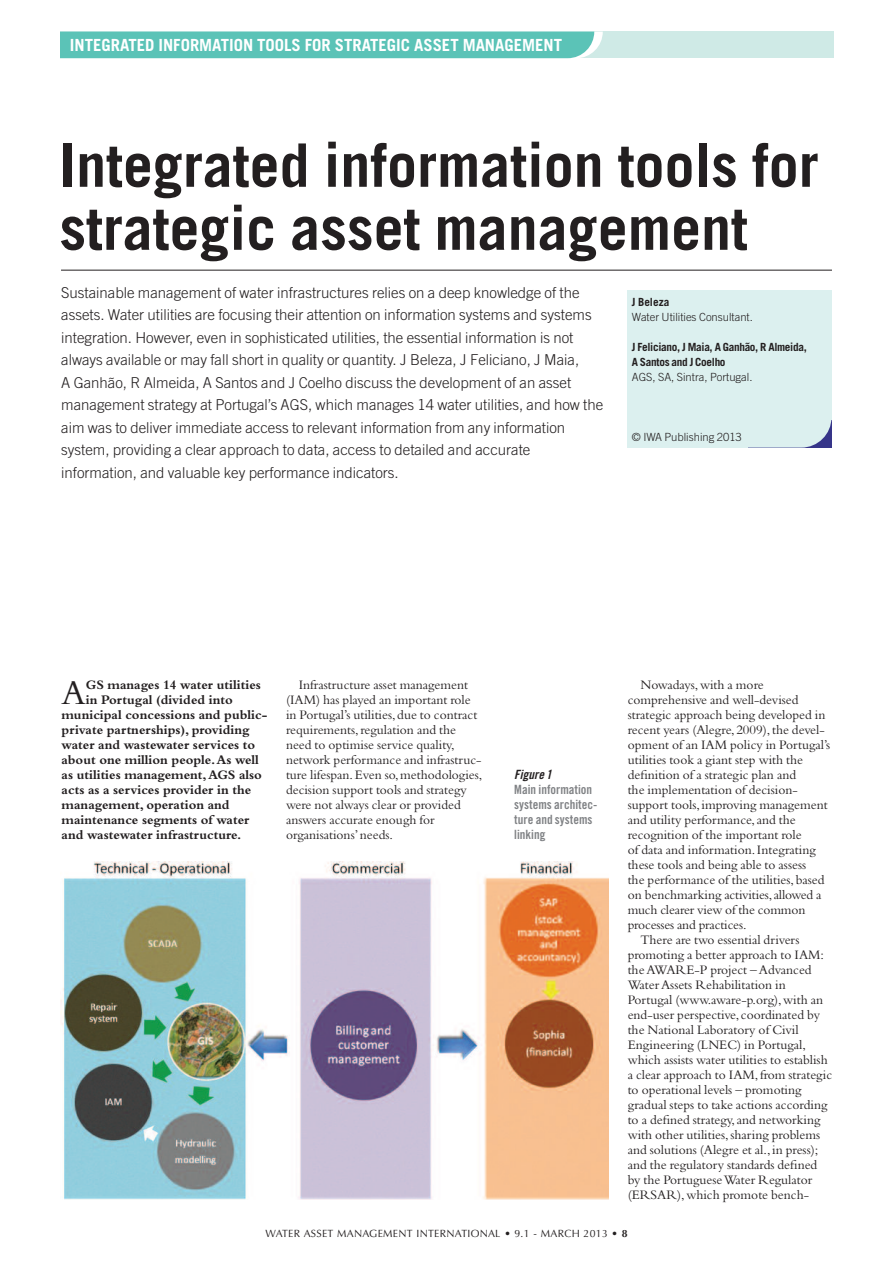
<style>
.page{position:relative;width:893px;height:1263px;background:#fff}
.page>*{position:absolute;margin:0;border:0;box-sizing:border-box;transform-origin:0 0}
.t1{font:700 60px/63px "Trade Gothic";color:#231f20}
.t2{font:35.7px "Bembo";color:#231f20}
.t3{font:700 16.8px "Trade Gothic";color:#fff}
.t4{font:300 15px/22.5px "Trade Gothic";color:#231f20}
.t5{font:13.5px/15px "Bembo";color:#231f20}
.t6{font:700 13.5px "Bembo";color:#231f20}
.t7{font:12.75px/15px "Trade Gothic Bold Cond Twenty";color:#808285}
.t8{font:12.75px "Trade Gothic Bold Cond Twenty Obl";color:#231f20}
.t9{font:300 11.25px "Trade Gothic";color:#231f20}
.t10{font:700 11.25px/15px "Trade Gothic";letter-spacing:-.03em;color:#231f20}
.t11{font:10.5px "Optima";letter-spacing:.03em;color:#231f20}
.s1{font-weight:700}
</style>
<div class="page">
<svg style="left:60px;top:58px;width:511px;height:1px"></svg>
<div style="left:60px;top:32px;width:773px;height:26px;background:#cfeae6"></div>
<div style="left:60px;top:32px;width:543px;height:26px;background:#5bc3b7"></div>
<hr style="left:61px;top:270px;width:771px;height:1px;background:#231f20">
<img style="left:60px;top:862px;width:548px;height:338px">
<div style="left:692px;top:387px;width:139px;height:61px;background:#dcf0ef;border-radius:30px"></div>
<div style="left:627px;top:290px;width:204px;height:129px;background:#dcf0ef"></div>
<div style="left:627px;top:382px;width:121px;height:66px;background:#dcf0ef"></div>
<p class="t3" style="left:70px;top:39px;width:494px">INTEGRATED INFORMATION TOOLS FOR STRATEGIC ASSET MANAGEMENT</p>
<h1 class="t1" style="left:60px;top:139px;width:761px">Integrated information tools for strategic asset management</h1>
<p class="t4" style="left:61px;top:282px;width:543px">Sustainable management of water infrastructures relies on a deep knowledge of the assets. Water utilities are focusing their attention on information systems and systems integration. However, even in sophisticated utilities, the essential information is not always available or may fall short in quality or quantity. J Beleza, J Feliciano, J Maia,<br>A Ganhão, R Almeida, A Santos and J Coelho discuss the development of an asset management strategy at Portugal’s AGS, which manages 14 water utilities, and how the aim was to deliver immediate access to relevant information from any information system, providing a clear approach to data, access to detailed and accurate information, and valuable key performance indicators.</p>
<p class="t10" style="left:632px;top:296px;width:39px">J Beleza</p>
<p class="t9" style="left:632px;top:313px;width:123px">Water Utilities Consultant.</p>
<p class="t10" style="left:632px;top:341px;width:177px">J Feliciano, J Maia, A Ganhão, R Almeida,<br>A Santos and J Coelho</p>
<p class="t9" style="left:632px;top:373px;width:122px">AGS, SA, Sintra, Portugal.</p>
<p class="t9" style="left:632px;top:433px;width:112px">© IWA Publishing 2013</p>
<h2 class="t2" style="left:62px;top:680px;width:26px">A</h2>
<p class="t6" style="left:86px;top:680px;width:177px">GS manages 14 water utilities</p>
<p class="t6" style="left:86px;top:695px;width:149px">in Portugal (divided into</p>
<p class="t6" style="left:62px;top:710px;width:207px">municipal concessions and public-</p>
<p class="t6" style="left:62px;top:725px;width:189px">private partnerships), providing</p>
<p class="t6" style="left:62px;top:740px;width:195px">water and wastewater services to</p>
<p class="t6" style="left:62px;top:755px;width:199px">about one million people.As well</p>
<p class="t6" style="left:62px;top:770px;width:202px">as utilities management,AGS also</p>
<p class="t6" style="left:62px;top:785px;width:191px">acts as a services provider in the</p>
<p class="t6" style="left:62px;top:800px;width:170px">management, operation and</p>
<p class="t6" style="left:62px;top:815px;width:189px">maintenance segments of water</p>
<p class="t6" style="left:62px;top:830px;width:181px">and wastewater infrastructure.</p>
<p class="t5" style="left:286px;top:678px;width:198px;text-indent:13px">Infrastructure asset management (IAM) has played an important role in Portugal’s utilities,due to contract requirements,regulation and the need to optimise service quality, network performance and infrastruc&shy;ture lifespan.Even so,methodologies, decision support tools and strategy were not always clear or provided answers accurate enough for organisations’needs.</p>
<p class="t8" style="left:514px;top:769px;width:39px">Figure 1</p>
<p class="t7" style="left:514px;top:783px;width:84px">Main information systems architec&shy;ture and systems linking</p>
<p class="t5" style="left:640px;top:678px;width:125px">Nowadays,with a more</p>
<p class="t5" style="left:628px;top:693px;width:172px">comprehensive and well-devised</p>
<p class="t5" style="left:628px;top:708px;width:199px">strategic approach being developed in</p>
<p class="t5" style="left:628px;top:723px;width:199px">recent years (Alegre,2009),the devel-</p>
<p class="t5" style="left:628px;top:738px;width:204px">opment of an IAM policy in Portugal’s</p>
<p class="t5" style="left:628px;top:753px;width:177px">utilities took a giant step with the</p>
<p class="t5" style="left:628px;top:768px;width:170px">definition of a strategic plan and</p>
<p class="t5" style="left:628px;top:783px;width:172px">the implementation of decision-</p>
<p class="t5" style="left:628px;top:798px;width:202px">support tools,improving management</p>
<p class="t5" style="left:628px;top:813px;width:170px">and utility performance,and the</p>
<p class="t5" style="left:628px;top:828px;width:175px">recognition of the important role</p>
<p class="t5" style="left:628px;top:843px;width:190px">of data and information.Integrating</p>
<p class="t5" style="left:628px;top:858px;width:180px">these tools and being able to assess</p>
<p class="t5" style="left:628px;top:873px;width:198px">the performance of the utilities,based</p>
<p class="t5" style="left:628px;top:888px;width:195px">on benchmarking activities,allowed a</p>
<p class="t5" style="left:628px;top:903px;width:179px">much clearer view of the common</p>
<p class="t5" style="left:628px;top:918px;width:120px">processes and practices.</p>
<p class="t5" style="left:640px;top:933px;width:160px">There are two essential drivers</p>
<p class="t5" style="left:628px;top:948px;width:198px">promoting a better approach to IAM:</p>
<p class="t5" style="left:628px;top:963px;width:185px">theAWARE-P project –Advanced</p>
<p class="t5" style="left:628px;top:978px;width:160px">WaterAssets Rehabilitation in</p>
<p class="t5" style="left:628px;top:993px;width:197px">Portugal (www.aware-p.org),with an</p>
<p class="t5" style="left:628px;top:1008px;width:194px">end-user perspective, coordinated by</p>
<p class="t5" style="left:628px;top:1023px;width:172px">the National Laboratory of Civil</p>
<p class="t5" style="left:628px;top:1038px;width:180px">Engineering (LNEC) in Portugal,</p>
<p class="t5" style="left:628px;top:1053px;width:202px">which assists water utilities to establish</p>
<p class="t5" style="left:628px;top:1068px;width:206px">a clear approach to IAM,from strategic</p>
<p class="t5" style="left:628px;top:1083px;width:175px">to operational levels – promoting</p>
<p class="t5" style="left:628px;top:1098px;width:201px">gradual steps to take actions according</p>
<p class="t5" style="left:628px;top:1113px;width:194px">to a defined strategy,and networking</p>
<p class="t5" style="left:628px;top:1128px;width:194px">with other utilities,sharing problems</p>
<p class="t5" style="left:628px;top:1143px;width:192px">and solutions (Alegre et al.,in press);</p>
<p class="t5" style="left:628px;top:1158px;width:191px">and the regulatory standards defined</p>
<p class="t5" style="left:628px;top:1173px;width:186px">by the PortugueseWater Regulator</p>
<p class="t5" style="left:628px;top:1188px;width:183px">(ERSAR),which promote bench-</p>
<p class="t11" style="left:265px;top:1229px;width:364px">WATER ASSET MANAGEMENT INTERNATIONAL • 9.1 - MARCH 2013 • <span class="s1">8</span></p>
</div>
